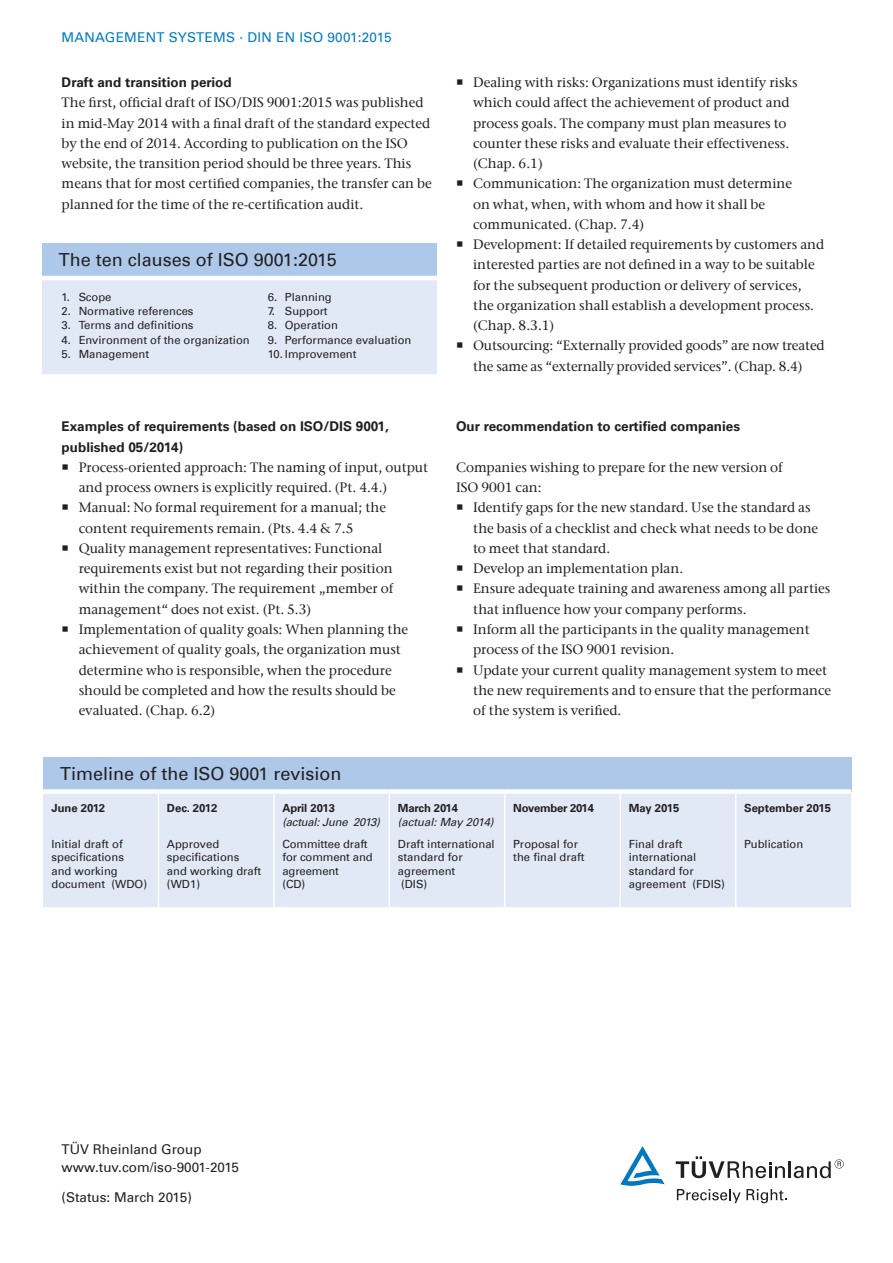
<style>
.page{position:relative;width:893px;height:1263px;background:#fff}
.page>*{position:absolute;margin:0;border:0;box-sizing:border-box;transform-origin:0 0}
.Intermediate_title{font:18px "Univers Com 55 Roman";color:#231f20}
.bullet_points_schwar{font:500 13.5px/20.2px "ITC Stone Serif Com";color:#231f20}
.List-bullet_points{font:500 13.5px/20.2px "ITC Stone Serif Com";color:#231f20}
.Continious_text{font:500 13.5px/20.2px "ITC Stone Serif Com";color:#231f20}
.subtitle_continuous{font:700 13.5px/20.2px "Univers Com 65";color:#231f20}
.contact{font:13.5px "Univers Com 55 Roman";color:#231f20}
._01_Navigation{font:13.5px "Univers Com 55 Roman";letter-spacing:.02em;color:#007ac2}
.Table{font:11.25px/13.5px "Univers Com 55 Roman";color:#231f20}
.Table-2{font:700 11.25px "Univers Com 65";color:#231f20}
.Table-3{font:italic 11.25px "Univers Com 55";letter-spacing:-.02em;color:#231f20}
.Table-4{font:italic 11.25px "Univers Com 55";color:#231f20}
.Table-5{font:700 11.25px "Univers Com 65";letter-spacing:-.02em;color:#231f20}
</style>
<div class="page">
<svg style="left:677px;top:1189px;width:110px;height:14px"></svg>
<svg style="left:676px;top:1156px;width:168px;height:22px"></svg>
<svg style="left:620px;top:1146px;width:45px;height:40px"></svg>
<div style="left:43px;top:757px;width:808px;height:34px;background:#adc8e9"></div>
<div style="left:43px;top:794px;width:808px;height:113px;background:#e1e9f6"></div>
<div style="left:43px;top:789px;width:115px;height:5px;background:#fff"></div>
<div style="left:158px;top:789px;width:116px;height:5px;background:#fff"></div>
<div style="left:274px;top:789px;width:115px;height:5px;background:#fff"></div>
<div style="left:389px;top:789px;width:116px;height:5px;background:#fff"></div>
<div style="left:505px;top:789px;width:115px;height:5px;background:#fff"></div>
<div style="left:620px;top:789px;width:116px;height:5px;background:#fff"></div>
<div style="left:736px;top:789px;width:115px;height:5px;background:#fff"></div>
<hr style="left:158px;top:794px;width:1px;height:113px;background:#fff">
<hr style="left:273px;top:794px;width:2px;height:113px;background:#fff">
<hr style="left:389px;top:794px;width:1px;height:113px;background:#fff">
<hr style="left:504px;top:794px;width:2px;height:113px;background:#fff">
<hr style="left:619px;top:794px;width:2px;height:113px;background:#fff">
<hr style="left:735px;top:794px;width:1px;height:113px;background:#fff">
<div style="left:42px;top:244px;width:395px;height:34px;background:#adc8e9"></div>
<div style="left:42px;top:280px;width:395px;height:94px;background:#e1e9f6"></div>
<hr style="left:42px;top:276px;width:220px;height:4px;background:#fff">
<hr style="left:262px;top:276px;width:175px;height:4px;background:#fff">
<p class="_01_Navigation" style="left:62px;top:29px;width:332px">MANAGEMENT SYSTEMS · DIN EN ISO 9001:2015</p>
<p class="subtitle_continuous" style="left:62px;top:72px;width:171px">Draft and transition period</p>
<p class="Continious_text" style="left:62px;top:93px;width:372px">The first, official draft of ISO/DIS 9001:2015 was published in mid-May 2014 with a final draft of the standard expected by the end of 2014. According to publication on the ISO website, the transition period should be three years. This means that for most certified companies, the transfer can be planned for the time of the re-certification audit.</p>
<p class="Intermediate_title" style="left:59px;top:249px;width:279px">The ten clauses of ISO 9001:2015</p>
<p class="Table" style="left:62px;top:290px;width:51px">1. Scope</p>
<p class="Table" style="left:62px;top:304px;width:133px">2. Normative references</p>
<p class="Table" style="left:62px;top:319px;width:133px">3. Terms and definitions</p>
<p class="Table" style="left:62px;top:333px;width:190px">4. Environment of the organization</p>
<p class="Table" style="left:62px;top:347px;width:89px">5. Management</p>
<p class="Table" style="left:268px;top:290px;width:65px">6. Planning</p>
<p class="Table" style="left:268px;top:304px;width:61px">7. Support</p>
<p class="Table" style="left:268px;top:319px;width:72px">8. Operation</p>
<p class="Table" style="left:268px;top:333px;width:145px">9. Performance evaluation</p>
<p class="Table" style="left:268px;top:347px;width:90px">10. Improvement</p>
<p class="subtitle_continuous" style="left:62px;top:417px;width:329px">Examples of requirements (based on ISO/DIS 9001, published 05/2014)</p>
<p class="bullet_points_schwar" style="left:79px;top:457px;width:351px">Process-oriented approach: The naming of input, output and process owners is explicitly required. (Pt. 4.4.)</p>
<p class="bullet_points_schwar" style="left:79px;top:498px;width:309px">Manual: No formal requirement for a manual; the content requirements remain. (Pts. 4.4 &amp; 7.5</p>
<p class="bullet_points_schwar" style="left:79px;top:538px;width:316px">Quality management representatives: Functional requirements exist but not regarding their position within the company. The requirement „member of management“ does not exist. (Pt. 5.3)</p>
<p class="bullet_points_schwar" style="left:79px;top:619px;width:331px">Implementation of quality goals: When planning the achievement of quality goals, the organization must determine who is responsible, when the procedure should be completed and how the results should be evaluated. (Chap. 6.2)</p>
<p class="bullet_points_schwar" style="left:473px;top:72px;width:326px">Dealing with risks: Organizations must identify risks which could affect the achievement of product and process goals. The company must plan measures to counter these risks and evaluate their effectiveness. (Chap. 6.1)</p>
<p class="bullet_points_schwar" style="left:473px;top:174px;width:321px">Communication: The organization must determine on what, when, with whom and how it shall be communicated. (Chap. 7.4)</p>
<p class="bullet_points_schwar" style="left:473px;top:234px;width:353px">Development: If detailed requirements by customers and interested parties are not defined in a way to be suitable for the subsequent production or delivery of services, the organization shall establish a development process. (Chap. 8.3.1)</p>
<p class="bullet_points_schwar" style="left:473px;top:336px;width:353px">Outsourcing: “Externally provided goods” are now treated the same as “externally provided services”. (Chap. 8.4)</p>
<p class="subtitle_continuous" style="left:456px;top:417px;width:286px">Our recommendation to certified companies</p>
<p class="Continious_text" style="left:456px;top:457px;width:328px">Companies wishing to prepare for the new version of<br>ISO 9001 can:</p>
<p class="List-bullet_points" style="left:473px;top:498px;width:347px">Identify gaps for the new standard. Use the standard as the basis of a checklist and check what needs to be done to meet that standard.</p>
<p class="List-bullet_points" style="left:473px;top:558px;width:212px">Develop an implementation plan.</p>
<p class="List-bullet_points" style="left:473px;top:579px;width:359px">Ensure adequate training and awareness among all parties that influence how your company performs.</p>
<p class="List-bullet_points" style="left:473px;top:619px;width:338px">Inform all the participants in the quality management process of the ISO 9001 revision.</p>
<p class="List-bullet_points" style="left:473px;top:660px;width:360px">Update your current quality management system to meet the new requirements and to ensure that the performance of the system is verified.</p>
<p class="Intermediate_title" style="left:60px;top:763px;width:283px">Timeline of the ISO 9001 revision</p>
<p class="Table-2" style="left:52px;top:802px;width:55px">June 2012</p>
<p class="Table" style="left:52px;top:837px;width:97px">Initial draft of specifications<br>and working document (WDO)</p>
<p class="Table-2" style="left:167px;top:802px;width:52px">Dec. 2012</p>
<p class="Table" style="left:167px;top:837px;width:96px">Approved specifications and working draft (WD1)</p>
<p class="Table-2" style="left:282px;top:802px;width:54px">April 2013</p>
<p class="Table-3" style="left:282px;top:815px;width:99px">(actual: June 2013)</p>
<p class="Table" style="left:282px;top:837px;width:92px">Committee draft for comment and agreement<br>(CD)</p>
<p class="Table-2" style="left:398px;top:802px;width:62px">March 2014</p>
<p class="Table-4" style="left:398px;top:815px;width:97px">(actual: May 2014)</p>
<p class="Table" style="left:398px;top:837px;width:98px">Draft international standard for agreement<br>(DIS)</p>
<p class="Table-5" style="left:513px;top:802px;width:82px">November 2014</p>
<p class="Table" style="left:513px;top:837px;width:73px">Proposal for the final draft</p>
<p class="Table-2" style="left:629px;top:802px;width:52px">May 2015</p>
<p class="Table" style="left:629px;top:837px;width:98px">Final draft international standard for agreement (FDIS)</p>
<p class="Table-2" style="left:744px;top:802px;width:88px">September 2015</p>
<p class="Table" style="left:744px;top:837px;width:61px">Publication</p>
<p class="contact" style="left:62px;top:1141px;width:142px">TÜV Rheinland Group</p>
<p class="contact" style="left:62px;top:1159px;width:179px">www.tuv.com/iso-9001-2015</p>
<p class="contact" style="left:62px;top:1189px;width:132px">(Status: March 2015)</p>
</div>
